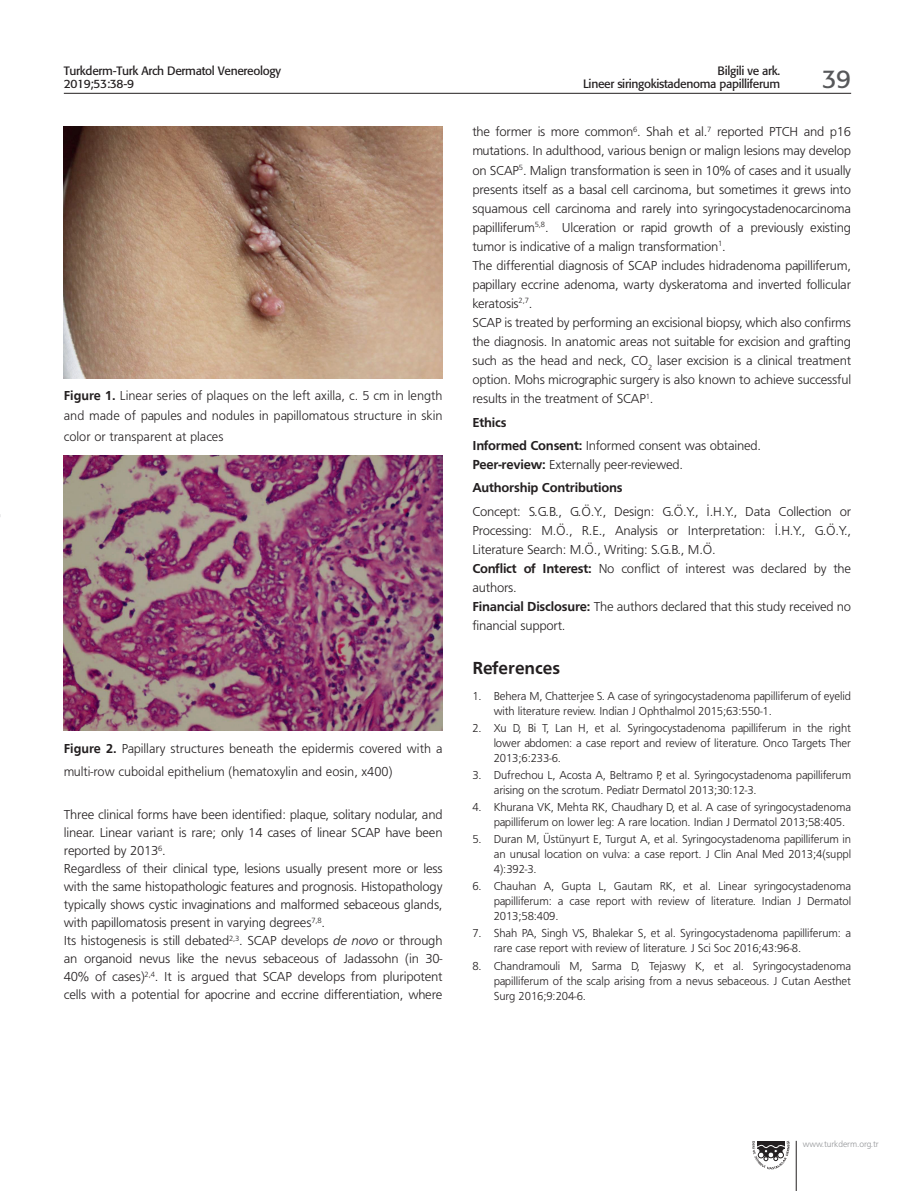
<style>
.page{position:relative;width:915px;height:1191px;background:#fff}
.page>*{position:absolute;margin:0;border:0;box-sizing:border-box;transform-origin:0 0}
.t1{font:25.5px "Formata Tr";color:#57585a}
.ARABASLIK{font:18px "Frugal Bold Tr";color:#231f20}
.YAZI{font:13.5px/19px "Frugal Normal Tr";letter-spacing:-.015em;color:#231f20;text-align:justify}
.ETHİCS{font:13.5px/19px "Frugal Normal Tr";letter-spacing:-.015em;color:#231f20}
.RESIM-ALTI{font:13.5px/20.1px "Frugal Normal Tr";color:#231f20;text-align:justify}
.BOLD{font:13.5px "Frugal Bold Tr";letter-spacing:-.015em;color:#231f20}
.t2{font:12px/15px "Frugal Normal Tr";letter-spacing:-.01em;color:#231f20}
.t3{font:12px/12.9px "Formata Tr";letter-spacing:-.025em;color:#231f20}
.t4{font:9px "Frugal Normal Tr";letter-spacing:-.01em;color:#939598}
.s1{font-family:"Frugal Bold Tr"}
.s2{font-family:"Frugal Italic Tr"}
</style>
<div class="page">
<svg style="left:752px;top:1140px;width:37px;height:29px"></svg>
<hr style="left:795px;top:1140px;width:1px;height:51px;background:#231f20">
<hr style="left:64px;top:93px;width:786px;height:1px;background:#231f20">
<img style="left:64px;top:127px;width:378px;height:252px">
<img style="left:64px;top:455px;width:378px;height:275px">
<p class="t3" style="left:64px;top:65px;width:219px">Turkderm-Turk Arch Dermatol Venereology<br>2019;53:38-9</p>
<p class="t3" style="left:717px;top:65px;width:64px">Bilgili ve ark.</p>
<p class="t3" style="left:583px;top:77px;width:198px">Lineer siringokistadenoma papilliferum</p>
<h1 class="t1" style="left:821px;top:64px;width:31px">39</h1>
<p class="RESIM-ALTI" style="left:64px;top:386px;width:380px"><span class="s1">Figure 1.</span> Linear series of plaques on the left axilla, c. 5 cm in length and made of papules and nodules in papillomatous structure in skin color or transparent at places</p>
<p class="RESIM-ALTI" style="left:64px;top:736px;width:380px;line-height:23px"><span class="s1">Figure 2.</span> Papillary structures beneath the epidermis covered with a multi-row cuboidal epithelium (hematoxylin and eosin, x400)</p>
<p class="YAZI" style="left:64px;top:805px;width:380px;line-height:18px">Three clinical forms have been identified: plaque, solitary nodular, and linear. Linear variant is rare; only 14 cases of linear SCAP have been reported by 2013<sup>6</sup>.</p>
<p class="YAZI" style="left:64px;top:859px;width:380px;line-height:18px">Regardless of their clinical type, lesions usually present more or less with the same histopathologic features and prognosis. Histopathology typically shows cystic invaginations and malformed sebaceous glands, with papillomatosis present in varying degrees<sup>7,8</sup>.</p>
<p class="YAZI" style="left:64px;top:931px;width:380px;line-height:18px">Its histogenesis is still debated<sup>2,3</sup>. SCAP develops <span class="s2">de novo</span> or through an organoid nevus like the nevus sebaceous of Jadassohn (in 30- 40% of cases)<sup>2,4</sup>. It is argued that SCAP develops from pluripotent cells with a potential for apocrine and eccrine differentiation, where</p>
<p class="YAZI" style="left:472px;top:122px;width:380px">the former is more common<sup>6</sup>. Shah et al.<sup>7</sup> reported PTCH and p16 mutations. In adulthood, various benign or malign lesions may develop on SCAP<sup>5</sup>. Malign transformation is seen in 10% of cases and it usually presents itself as a basal cell carcinoma, but sometimes it grews into squamous cell carcinoma and rarely into syringocystadenocarcinoma papilliferum<sup>5,8</sup>. Ulceration or rapid growth of a previously existing tumor is indicative of a malign transformation<sup>1</sup>.</p>
<p class="YAZI" style="left:472px;top:256px;width:380px">The differential diagnosis of SCAP includes hidradenoma papilliferum, papillary eccrine adenoma, warty dyskeratoma and inverted follicular keratosis<sup>2,7</sup>.</p>
<p class="YAZI" style="left:472px;top:313px;width:380px">SCAP is treated by performing an excisional biopsy, which also confirms the diagnosis. In anatomic areas not suitable for excision and grafting such as the head and neck, CO<sub>2</sub> laser excision is a clinical treatment option. Mohs micrographic surgery is also known to achieve successful results in the treatment of SCAP<sup>1</sup>.</p>
<p class="BOLD" style="left:472px;top:414px;width:36px">Ethics</p>
<p class="ETHİCS" style="left:472px;top:436px;width:290px"><span class="s1">Informed Consent:</span> Informed consent was obtained.</p>
<p class="ETHİCS" style="left:472px;top:455px;width:212px"><span class="s1">Peer-review:</span> Externally peer-reviewed.</p>
<p class="BOLD" style="left:472px;top:480px;width:152px">Authorship Contributions</p>
<p class="ETHİCS" style="left:472px;top:501px;width:380px;text-align:justify">Concept: S.G.B., G.Ö.Y., Design: G.Ö.Y., İ.H.Y., Data Collection or Processing: M.Ö., R.E., Analysis or Interpretation: İ.H.Y., G.Ö.Y., Literature Search: M.Ö., Writing: S.G.B., M.Ö.</p>
<p class="ETHİCS" style="left:472px;top:558px;width:380px"><span class="s1">Conflict of Interest:</span> No conflict of interest was declared by the authors.</p>
<p class="ETHİCS" style="left:472px;top:597px;width:380px"><span class="s1">Financial Disclosure:</span> The authors declared that this study received no financial support.</p>
<p class="ARABASLIK" style="left:472px;top:657px;width:89px">References</p>
<p class="t2" style="left:493px;top:688px;width:359px;text-indent:-21px">1. Behera M, Chatterjee S. A case of syringocystadenoma papilliferum of eyelid with literature review. Indian J Ophthalmol 2015;63:550-1.</p>
<p class="t2" style="left:493px;top:720px;width:359px;text-align:justify;text-indent:-21px">2. Xu D, Bi T, Lan H, et al. Syringocystadenoma papilliferum in the right lower abdomen: a case report and review of literature. Onco Targets Ther 2013;6:233-6.</p>
<p class="t2" style="left:493px;top:767px;width:359px;text-indent:-21px">3. Dufrechou L, Acosta A, Beltramo P, et al. Syringocystadenoma papilliferum arising on the scrotum. Pediatr Dermatol 2013;30:12-3.</p>
<p class="t2" style="left:493px;top:799px;width:359px;text-indent:-21px">4. Khurana VK, Mehta RK, Chaudhary D, et al. A case of syringocystadenoma papilliferum on lower leg: A rare location. Indian J Dermatol 2013;58:405.</p>
<p class="t2" style="left:493px;top:831px;width:359px;text-align:justify;text-indent:-21px">5. Duran M, Üstünyurt E, Turgut A, et al. Syringocystadenoma papilliferum in an unusal location on vulva: a case report. J Clin Anal Med 2013;4(suppl 4):392-3.</p>
<p class="t2" style="left:493px;top:878px;width:359px;text-align:justify;text-indent:-21px">6. Chauhan A, Gupta L, Gautam RK, et al. Linear syringocystadenoma papilliferum: a case report with review of literature. Indian J Dermatol 2013;58:409.</p>
<p class="t2" style="left:493px;top:925px;width:359px;text-indent:-21px">7. Shah PA, Singh VS, Bhalekar S, et al. Syringocystadenoma papilliferum: a rare case report with review of literature. J Sci Soc 2016;43:96-8.</p>
<p class="t2" style="left:493px;top:958px;width:359px;text-align:justify;text-indent:-21px">8. Chandramouli M, Sarma D, Tejaswy K, et al. Syringocystadenoma papilliferum of the scalp arising from a nevus sebaceous. J Cutan Aesthet Surg 2016;9:204-6.</p>
<p class="t4" style="left:802px;top:1139px;width:77px">www.turkderm.org.tr</p>
</div>
